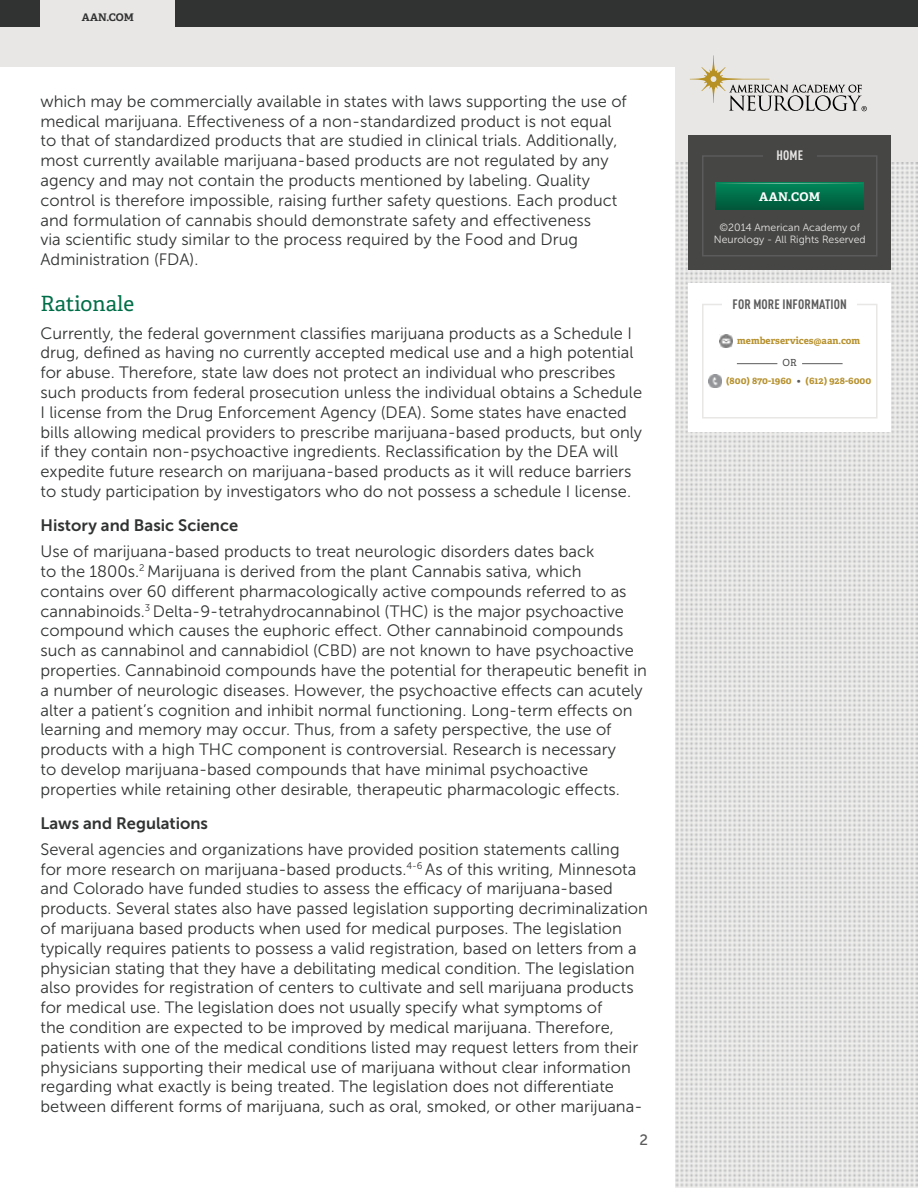
<style>
.page{position:relative;width:918px;height:1188px;background:#e8e7e5}
.page>*{position:absolute;margin:0;border:0;box-sizing:border-box;transform-origin:0 0}
.t1{font:21px "Adelle Basic";color:#006e48}
.t2{font:16.5px/19.8px "Museo Sans 300";color:#313232}
.t3{font:16.5px "Museo Sans 700";color:#313232}
.t4{font:15px "Museo Sans 500";color:#5b5b5c}
.t5{font:700 condensed 13.5px "DIN Pro";letter-spacing:.01em;color:#5b5b5c}
.t6{font:700 condensed 13.5px "DIN Pro";color:#e8e7e5}
.t7{font:700 12px "Adelle Basic";letter-spacing:.025em;color:#fff}
.t8{font:10.5px/12.6px "Museo Sans 300";color:#e8e7e5;text-align:center}
.t9{font:700 10.5px "Adelle Basic";color:#313232}
.t10{font:700 9.75px/17.5px "Adelle Basic";color:#b6912e}
.s1{font-weight:400;color:#464645}
.s2{color:#5b5b5c}
</style>
<div class="page">
<img style="left:675px;top:162px;width:243px;height:1026px">
<div style="left:0;top:0;width:918px;height:27px;background:#313232"></div>
<div style="left:0;top:68px;width:675px;height:1120px;background:#fff"></div>
<div style="left:688px;top:135px;width:203px;height:135px;background:#464645"></div>
<div style="left:702px;top:155px;width:176px;height:101px;border:2px solid #5b5b5c"></div>
<div style="left:688px;top:284px;width:203px;height:148px;background:#fff"></div>
<div style="left:702px;top:304px;width:176px;height:114px;border:2px solid #e8e7e5"></div>
<div style="left:722px;top:297px;width:135px;height:13px;background:#fff"></div>
<img style="left:719px;top:334px;width:14px;height:14px">
<hr style="left:737px;top:363px;width:40px;height:1px;background:#5b5b5c">
<hr style="left:802px;top:363px;width:41px;height:1px;background:#5b5b5c">
<img style="left:708px;top:374px;width:14px;height:14px">
<div style="left:763px;top:148px;width:54px;height:14px;background:#464645"></div>
<div style="left:40px;top:0;width:136px;height:27px;background:#e8e7e5"></div>
<svg style="left:716px;top:182px;width:148px;height:27px;background:#006e49"></svg>
<svg style="left:716px;top:183px;width:148px;height:1px"></svg>
<svg style="left:690px;top:55px;width:177px;height:56px"></svg>
<p class="t9" style="left:82px;top:10px;width:54px">AAN.COM</p>
<p class="t2" style="left:40px;top:91px;width:588px">which may be commercially available in states with laws supporting the use of medical marijuana. Effectiveness of a non-standardized product is not equal to that of standardized products that are studied in clinical trials. Additionally, most currently available marijuana-based products are not regulated by any agency and may not contain the products mentioned by labeling. Quality control is therefore impossible, raising further safety questions. Each product and formulation of cannabis should demonstrate safety and effectiveness<br>via scientific study similar to the process required by the Food and Drug Administration (FDA).</p>
<p class="t1" style="left:40px;top:291px;width:95px">Rationale</p>
<p class="t2" style="left:40px;top:323px;width:603px">Currently, the federal government classifies marijuana products as a Schedule I drug, defined as having no currently accepted medical use and a high potential for abuse. Therefore, state law does not protect an individual who prescribes such products from federal prosecution unless the individual obtains a Schedule I license from the Drug Enforcement Agency (DEA). Some states have enacted bills allowing medical providers to prescribe marijuana-based products, but only if they contain non-psychoactive ingredients. Reclassification by the DEA will expedite future research on marijuana-based products as it will reduce barriers to study participation by investigators who do not possess a schedule I license.</p>
<p class="t3" style="left:40px;top:516px;width:199px">History and Basic Science</p>
<p class="t2" style="left:40px;top:542px;width:608px">Use of marijuana-based products to treat neurologic disorders dates back<br>to the 1800s.<sup>2</sup> Marijuana is derived from the plant Cannabis sativa, which contains over 60 different pharmacologically active compounds referred to as cannabinoids.<sup>3</sup> Delta-9-tetrahydrocannabinol (THC) is the major psychoactive compound which causes the euphoric effect. Other cannabinoid compounds such as cannabinol and cannabidiol (CBD) are not known to have psychoactive properties. Cannabinoid compounds have the potential for therapeutic benefit in a number of neurologic diseases. However, the psychoactive effects can acutely alter a patient’s cognition and inhibit normal functioning. Long-term effects on learning and memory may occur. Thus, from a safety perspective, the use of products with a high THC component is controversial. Research is necessary<br>to develop marijuana-based compounds that have minimal psychoactive properties while retaining other desirable, therapeutic pharmacologic effects.</p>
<p class="t3" style="left:41px;top:814px;width:169px">Laws and Regulations</p>
<p class="t2" style="left:41px;top:839px;width:609px">Several agencies and organizations have provided position statements calling<br>for more research on marijuana-based products.<sup>4-6</sup> As of this writing, Minnesota and Colorado have funded studies to assess the efficacy of marijuana-based products. Several states also have passed legislation supporting decriminalization of marijuana based products when used for medical purposes. The legislation typically requires patients to possess a valid registration, based on letters from a physician stating that they have a debilitating medical condition. The legislation also provides for registration of centers to cultivate and sell marijuana products for medical use. The legislation does not usually specify what symptoms of<br>the condition are expected to be improved by medical marijuana. Therefore, patients with one of the medical conditions listed may request letters from their physicians supporting their medical use of marijuana without clear information regarding what exactly is being treated. The legislation does not differentiate between different forms of marijuana, such as oral, smoked, or other marijuana-</p>
<p class="t4" style="left:639px;top:1132px;width:10px">2</p>
<p class="t6" style="left:776px;top:145px;width:28px">HOME</p>
<p class="t7" style="left:759px;top:189px;width:63px">AAN.COM</p>
<p class="t8" style="left:714px;top:221px;width:153px">©2014 American Academy of<br>Neurology - All Rights Reserved</p>
<p class="t5" style="left:733px;top:294px;width:116px">FOR MORE INFORMATION</p>
<p class="t10" style="left:737px;top:332px;width:124px">memberservices@aan.com</p>
<p class="t10" style="left:726px;top:354px;width:147px;text-indent:57px"><span class="s1">OR<br></span>(800) 870-1960 <span class="s2">•</span> (612) 928-6000</p>
</div>
